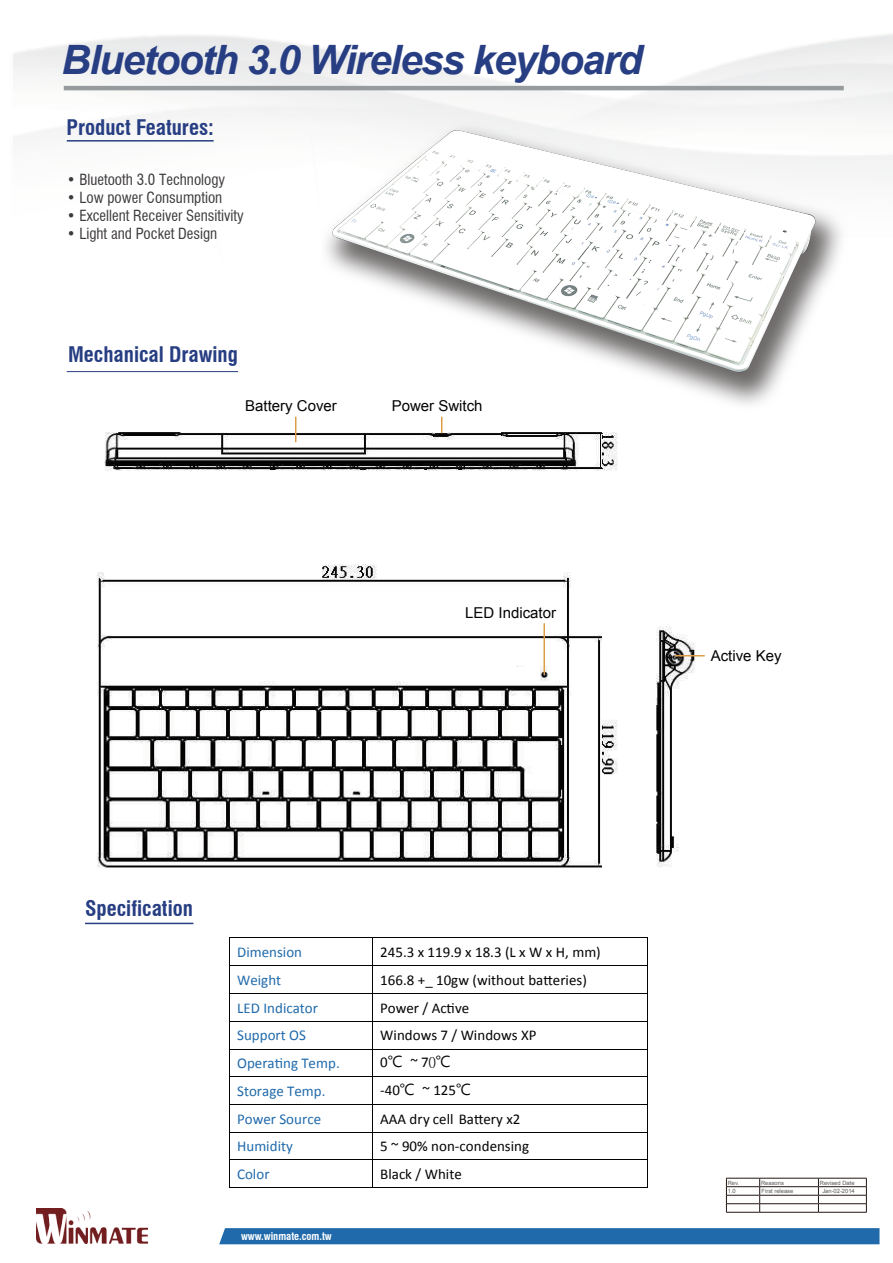
<style>
.page{position:relative;width:893px;height:1263px;background:#fff}
.page>*{position:absolute;margin:0;border:0;box-sizing:border-box;transform-origin:0 0}
.t1{font:italic 700 40.5px "Arial";letter-spacing:-.035em;color:#273e83}
.t2{font:700 condensed 21px "Swiss 721 BT";color:#273e83}
.t3{font:15px "Calibri";color:#030303}
.t4{font:condensed 15px "Swiss 721 BT";color:#3d3a3a}
.t5{font:15px "Calibri";color:#206aab}
.t6{font:15px "Arial";color:#030303}
.t7{font:700 condensed 10.5px "Swiss 721 BT";color:#fff}
.t8{font:5.85px "Arial";color:#59595b}
.s1{font-family:"Microsoft Jheng Hei"}
.s2{font-family:"P Ming Li U"}
</style>
<div class="page">
<div style="left:219px;top:1228px;width:660px;height:16px;background:#206aab"></div>
<img style="left:36px;top:1209px;width:111px;height:34px">
<hr style="left:726px;top:1178px;width:34px;height:1px;background:#221713">
<hr style="left:760px;top:1178px;width:58px;height:1px;background:#221713">
<hr style="left:818px;top:1178px;width:49px;height:1px;background:#221713">
<svg style="left:726px;top:1178px;width:1px;height:34px"></svg>
<svg style="left:866px;top:1178px;width:1px;height:34px"></svg>
<hr style="left:726px;top:1212px;width:34px;height:1px;background:#221713">
<hr style="left:760px;top:1212px;width:58px;height:1px;background:#221713">
<hr style="left:818px;top:1212px;width:49px;height:1px;background:#221713">
<hr style="left:727px;top:1186px;width:33px;height:1px;background:#221713">
<hr style="left:760px;top:1186px;width:58px;height:1px;background:#221713">
<hr style="left:818px;top:1186px;width:48px;height:1px;background:#221713">
<hr style="left:727px;top:1195px;width:33px;height:1px;background:#221713">
<hr style="left:760px;top:1195px;width:58px;height:1px;background:#221713">
<hr style="left:818px;top:1195px;width:48px;height:1px;background:#221713">
<hr style="left:727px;top:1203px;width:33px;height:1px;background:#221713">
<hr style="left:760px;top:1203px;width:58px;height:1px;background:#221713">
<svg style="left:759px;top:1178px;width:1px;height:34px"></svg>
<hr style="left:818px;top:1203px;width:48px;height:1px;background:#221713">
<svg style="left:818px;top:1178px;width:1px;height:34px"></svg>
<hr style="left:64px;top:86px;width:780px;height:4px;background:#989b9e">
<hr style="left:67px;top:371px;width:171px;height:1px;background:#273e83">
<hr style="left:67px;top:140px;width:147px;height:2px;background:#273e83">
<hr style="left:85px;top:923px;width:108px;height:1px;background:#273e83">
<img style="left:97px;top:416px;width:605px;height:452px">
<div style="left:511px;top:667px;width:18px;height:14px;background:#fff;border-radius:50%"></div>
<svg style="left:295px;top:417px;width:1px;height:25px"></svg>
<hr style="left:543px;top:623px;width:2px;height:51px;background:#df9c46">
<hr style="left:675px;top:655px;width:30px;height:1px;background:#df9c46">
<hr style="left:229px;top:937px;width:143px;height:1px;background:#030303">
<hr style="left:373px;top:937px;width:274px;height:1px;background:#030303">
<hr style="left:229px;top:965px;width:143px;height:1px;background:#030303">
<hr style="left:373px;top:965px;width:274px;height:1px;background:#030303">
<hr style="left:229px;top:993px;width:143px;height:1px;background:#030303">
<hr style="left:373px;top:993px;width:274px;height:1px;background:#030303">
<hr style="left:229px;top:1021px;width:143px;height:1px;background:#030303">
<hr style="left:373px;top:1021px;width:274px;height:1px;background:#030303">
<hr style="left:229px;top:1049px;width:143px;height:1px;background:#030303">
<hr style="left:373px;top:1049px;width:274px;height:1px;background:#030303">
<hr style="left:229px;top:1076px;width:143px;height:1px;background:#030303">
<hr style="left:373px;top:1076px;width:274px;height:1px;background:#030303">
<hr style="left:229px;top:1104px;width:143px;height:1px;background:#030303">
<hr style="left:373px;top:1104px;width:274px;height:1px;background:#030303">
<hr style="left:229px;top:1132px;width:143px;height:1px;background:#030303">
<hr style="left:373px;top:1132px;width:274px;height:1px;background:#030303">
<hr style="left:229px;top:1159px;width:143px;height:1px;background:#030303">
<hr style="left:373px;top:1159px;width:274px;height:1px;background:#030303">
<svg style="left:229px;top:938px;width:1px;height:249px"></svg>
<hr style="left:229px;top:1187px;width:143px;height:1px;background:#030303">
<svg style="left:372px;top:937px;width:1px;height:251px"></svg>
<hr style="left:373px;top:1187px;width:274px;height:1px;background:#030303">
<svg style="left:647px;top:937px;width:1px;height:251px"></svg>
<img style="left:322px;top:113px;width:526px;height:309px">
<h1 class="t1" style="left:62px;top:32px;width:582px">Bluetooth 3.0 Wireless keyboard</h1>
<h2 class="t2" style="left:67px;top:115px;width:149px">Product Features:</h2>
<p class="t4" style="left:67px;top:171px;width:160px">• Bluetooth 3.0 Technology</p>
<p class="t4" style="left:67px;top:189px;width:157px">• Low power Consumption</p>
<p class="t4" style="left:67px;top:207px;width:179px">• Excellent Receiver Sensitivity</p>
<p class="t4" style="left:67px;top:225px;width:152px">• Light and Pocket Design</p>
<h2 class="t2" style="left:68px;top:341px;width:171px">Mechanical Drawing</h2>
<p class="t6" style="left:245px;top:395px;width:93px">Battery Cover</p>
<p class="t6" style="left:392px;top:395px;width:92px">Power Switch</p>
<p class="t6" style="left:465px;top:602px;width:92px">LED Indicator</p>
<p class="t6" style="left:711px;top:645px;width:72px">Active Key</p>
<h2 class="t2" style="left:85px;top:896px;width:109px">Specification</h2>
<p class="t5" style="left:237px;top:942px;width:66px">Dimension</p>
<p class="t3" style="left:380px;top:942px;width:222px">245.3 x 119.9 x 18.3 (L x W x H, mm)</p>
<p class="t5" style="left:237px;top:970px;width:46px">Weight</p>
<p class="t3" style="left:380px;top:970px;width:208px">166.8 +_ 10gw (without batteries)</p>
<p class="t5" style="left:237px;top:998px;width:82px">LED Indicator</p>
<p class="t3" style="left:380px;top:998px;width:91px">Power / Active</p>
<p class="t5" style="left:237px;top:1026px;width:70px">Support OS</p>
<p class="t3" style="left:380px;top:1026px;width:158px">Windows 7 / Windows XP</p>
<p class="t5" style="left:237px;top:1054px;width:104px">Operating Temp.</p>
<p class="t3" style="left:380px;top:1053px;width:72px">0<span class="s1">℃</span> ~ 7<span class="s2">0</span><span class="s1">℃</span></p>
<p class="t5" style="left:237px;top:1081px;width:90px">Storage Temp.</p>
<p class="t3" style="left:380px;top:1081px;width:92px">-40<span class="s1">℃</span> ~ 125<span class="s1">℃</span></p>
<p class="t5" style="left:237px;top:1109px;width:86px">Power Source</p>
<p class="t3" style="left:380px;top:1109px;width:142px">AAA dry cell Battery x2</p>
<p class="t5" style="left:237px;top:1137px;width:57px">Humidity</p>
<p class="t3" style="left:380px;top:1137px;width:150px">5 ~ 90% non-condensing</p>
<p class="t5" style="left:237px;top:1165px;width:34px">Color</p>
<p class="t3" style="left:380px;top:1165px;width:83px">Black / White</p>
<p class="t7" style="left:241px;top:1230px;width:92px">www.winmate.com.tw</p>
<p class="t8" style="left:728px;top:1178px;width:13px">Rev.</p>
<p class="t8" style="left:761px;top:1178px;width:24px">Reasons</p>
<p class="t8" style="left:820px;top:1178px;width:36px">Revised Date</p>
<p class="t8" style="left:728px;top:1187px;width:10px">1.0</p>
<p class="t8" style="left:762px;top:1187px;width:33px">First release</p>
<p class="t8" style="left:822px;top:1187px;width:34px">Jan-02-2014</p>
</div>
